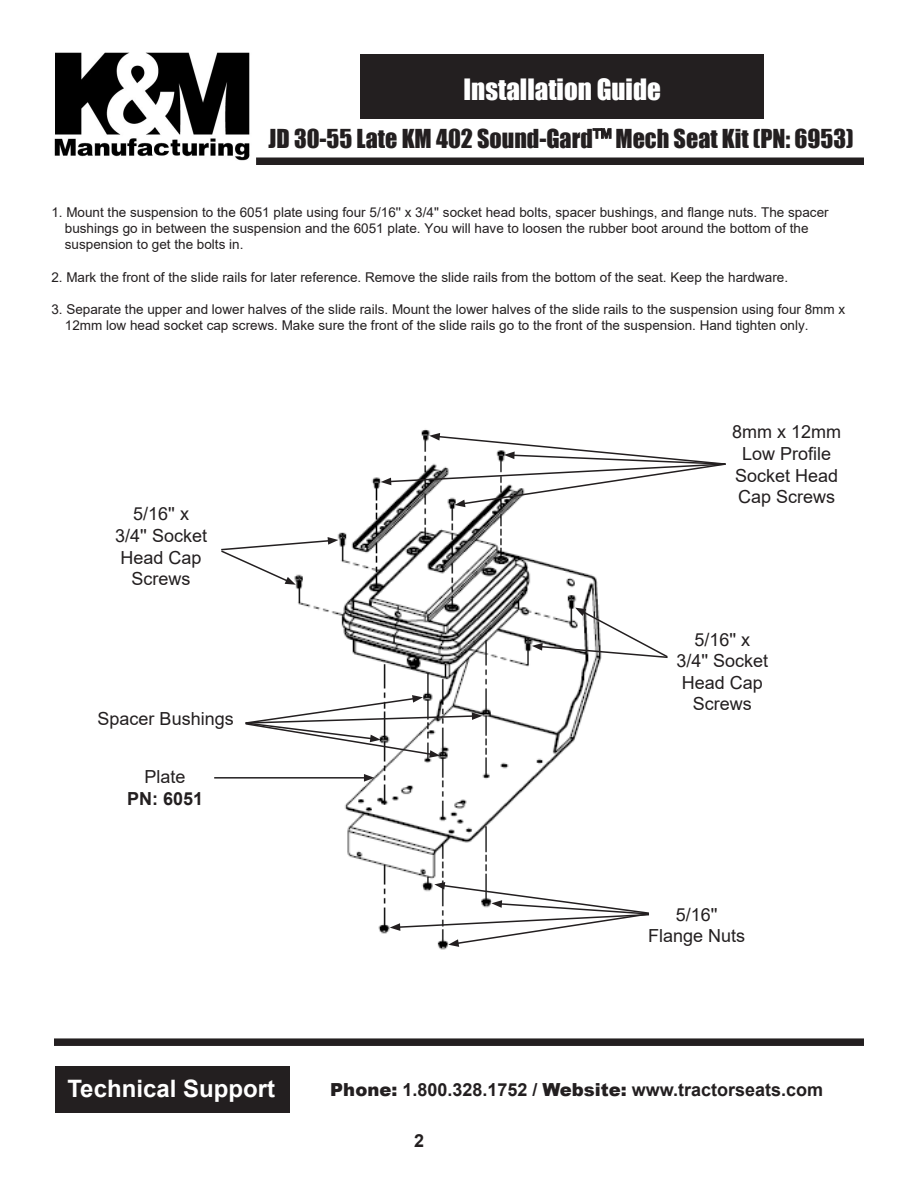
<style>
.page{position:relative;width:918px;height:1188px;background:#fff}
.page>*{position:absolute;margin:0;border:0;box-sizing:border-box;transform-origin:0 0}
.t1{font:27px "Impact";color:#fff}
.t2{font:24px "Impact";color:#231f20}
.t3{font:700 24px "Arial";color:#fff}
.t4{font:18px/21.6px "Arial";color:#231f20;text-align:center}
.t5{font:700 18px "Arial";color:#231f20}
.t6{font:700 18px/21.6px "Arial";color:#231f20;text-align:center}
.t7{font:13.5px/16.2px "Arial";color:#231f20}
.s1{font-weight:400}
.s2{font-weight:900}
</style>
<div class="page">
<img style="left:295px;top:429px;width:306px;height:521px">
<div style="left:361px;top:54px;width:403px;height:64px;background:#231f20"></div>
<div style="left:256px;top:158px;width:608px;height:7px;background:#231f20"></div>
<div style="left:54px;top:1038px;width:810px;height:8px;background:#231f20"></div>
<img style="left:54px;top:52px;width:196px;height:109px">
<div style="left:55px;top:1066px;width:235px;height:47px;background:#231f20"></div>
<svg style="left:381px;top:433px;width:345px;height:74px"></svg>
<svg style="left:221px;top:537px;width:117px;height:48px"></svg>
<hr style="left:214px;top:777px;width:152px;height:2px;background:#231f20">
<svg style="left:364px;top:774px;width:10px;height:8px"></svg>
<svg style="left:390px;top:882px;width:259px;height:65px"></svg>
<svg style="left:532px;top:608px;width:136px;height:51px"></svg>
<svg style="left:245px;top:695px;width:237px;height:63px"></svg>
<p class="t1" style="left:464px;top:68px;width:199px">Installation Guide</p>
<h2 class="t2" style="left:269px;top:120px;width:587px">JD 30-55 Late KM 402 Sound-Gard™ Mech Seat Kit (PN: 6953)</h2>
<p class="t7" style="left:65px;top:204px;width:765px;text-indent:-14px">1. Mount the suspension to the 6051 plate using four 5/16'' x 3/4'' socket head bolts, spacer bushings, and flange nuts. The spacer bushings go in between the suspension and the 6051 plate. You will have to loosen the rubber boot around the bottom of the suspension to get the bolts in.</p>
<p class="t7" style="left:51px;top:269px;width:738px">2. Mark the front of the slide rails for later reference. Remove the slide rails from the bottom of the seat. Keep the hardware.</p>
<p class="t7" style="left:65px;top:301px;width:782px;text-indent:-14px">3. Separate the upper and lower halves of the slide rails. Mount the lower halves of the slide rails to the suspension using four 8mm x<br>12mm low head socket cap screws. Make sure the front of the slide rails go to the front of the suspension. Hand tighten only.</p>
<p class="t4" style="left:115px;top:503px;width:93px">5/16'' x<br>3/4'' Socket<br>Head Cap<br>Screws</p>
<p class="t4" style="left:98px;top:708px;width:138px">Spacer Bushings</p>
<p class="t6" style="left:127px;top:766px;width:78px"><span class="s1">Plate<br></span>PN: 6051</p>
<p class="t4" style="left:732px;top:421px;width:111px">8mm x 12mm<br>Low Profile<br>Socket Head<br>Cap Screws</p>
<p class="t4" style="left:676px;top:628px;width:93px">5/16'' x<br>3/4'' Socket<br>Head Cap<br>Screws</p>
<p class="t4" style="left:648px;top:903px;width:99px">5/16''<br>Flange Nuts</p>
<p class="t3" style="left:67px;top:1072px;width:209px">Technical Support</p>
<p class="t5" style="left:330px;top:1077px;width:494px"><span class="s2">Phone:</span> 1.800.328.1752 / <span class="s2">Website:</span> www.tractorseats.com</p>
<p class="t5" style="left:414px;top:1129px;width:12px">2</p>
</div>
